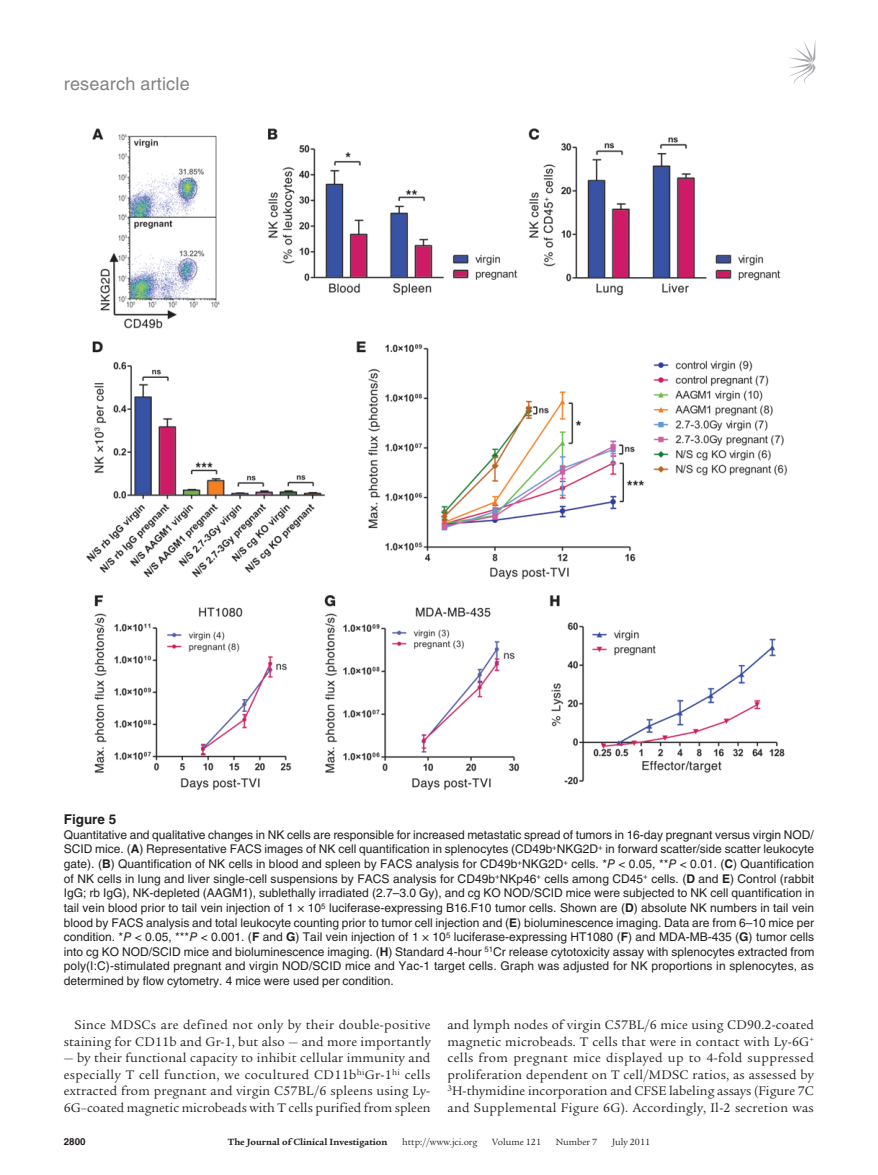
<style>
.page{position:relative;width:878px;height:1175px;background:#fff}
.page>*{position:absolute;margin:0;border:0;box-sizing:border-box;transform-origin:0 0}
.t1{font:18px "Helvetica LT Std";letter-spacing:.01em;color:#808285}
.t2{font:13.5px/16.5px "Legacy Serif Std";letter-spacing:.02em;color:#231f20;text-align:justify}
.t3{font:700 13.5px "Helvetica LT Std";color:#231f20}
.t4{font:12px/14.7px "Helvetica LT Std";color:#231f20;text-align:justify}
.t5{font:9.75px "Legacy Serif Std";color:#231f20}
.t6{font:700 9.75px "Legacy Serif Std";color:#231f20}
.t7{font:700 9.75px "Helvetica LT Std";color:#231f20}
.s1{font-weight:700}
.s2{font-style:italic}
</style>
<div class="page">
<svg style="left:789px;top:42px;width:26px;height:43px"></svg>
<img style="left:86px;top:128px;width:701px;height:662px">
<h1 class="t1" style="left:64px;top:73px;width:127px">research article</h1>
<p class="t3" style="left:64px;top:811px;width:54px">Figure 5</p>
<p class="t4" style="left:64px;top:827px;width:752px">Quantitative and qualitative changes in NK cells are responsible for increased metastatic spread of tumors in 16-day pregnant versus virgin NOD/ SCID mice. (<span class="s1">A</span>) Representative FACS images of NK cell quantification in splenocytes (CD49b<sup>+</sup>NKG2D<sup>+</sup> in forward scatter/side scatter leukocyte gate). (<span class="s1">B</span>) Quantification of NK cells in blood and spleen by FACS analysis for CD49b<sup>+</sup>NKG2D<sup>+</sup> cells. *<span class="s2">P</span> &lt; 0.05, **<span class="s2">P</span> &lt; 0.01. (<span class="s1">C</span>) Quantification of NK cells in lung and liver single-cell suspensions by FACS analysis for CD49b<sup>+</sup>NKp46<sup>+</sup> cells among CD45<sup>+</sup> cells. (<span class="s1">D</span> and <span class="s1">E</span>) Control (rabbit IgG; rb IgG), NK-depleted (AAGM1), sublethally irradiated (2.7–3.0 Gy), and cg KO NOD/SCID mice were subjected to NK cell quantification in tail vein blood prior to tail vein injection of 1 × 10<sup>5</sup> luciferase-expressing B16.F10 tumor cells. Shown are (<span class="s1">D</span>) absolute NK numbers in tail vein blood by FACS analysis and total leukocyte counting prior to tumor cell injection and (<span class="s1">E</span>) bioluminescence imaging. Data are from 6–10 mice per condition. *<span class="s2">P</span> &lt; 0.05, ***<span class="s2">P</span> &lt; 0.001. (<span class="s1">F</span> and <span class="s1">G</span>) Tail vein injection of 1 × 10<sup>5</sup> luciferase-expressing HT1080 (<span class="s1">F</span>) and MDA-MB-435 (<span class="s1">G</span>) tumor cells into cg KO NOD/SCID mice and bioluminescence imaging. (<span class="s1">H</span>) Standard 4-hour <sup>51</sup>Cr release cytotoxicity assay with splenocytes extracted from poly(I:C)-stimulated pregnant and virgin NOD/SCID mice and Yac-1 target cells. Graph was adjusted for NK proportions in splenocytes, as determined by flow cytometry. 4 mice were used per condition.</p>
<p class="t2" style="left:64px;top:1016px;width:368px;text-align:right">Since MDSCs are defined not only by their double-positive staining for CD11b and Gr-1, but also — and more importantly</p>
<p class="t2" style="left:64px;top:1049px;width:368px">— by their functional capacity to inhibit cellular immunity and especially T cell function, we cocultured CD11b<sup>hi</sup>Gr-1<sup>hi</sup> cells extracted from pregnant and virgin C57BL/6 spleens using Ly-6G–coated magnetic microbeads with T cells purified from spleen</p>
<p class="t2" style="left:447px;top:1016px;width:368px">and lymph nodes of virgin C57BL/6 mice using CD90.2-coated magnetic microbeads. T cells that were in contact with Ly-6G<sup>+ </sup>cells from pregnant mice displayed up to 4-fold suppressed proliferation dependent on T cell/MDSC ratios, as assessed by <sup>3</sup>H-thymidine incorporation and CFSE labeling assays (Figure 7C and Supplemental Figure 6G). Accordingly, Il-2 secretion was</p>
<p class="t7" style="left:64px;top:1135px;width:23px">2800</p>
<p class="t6" style="left:228px;top:1135px;width:161px">The Journal of Clinical Investigation</p>
<p class="t5" style="left:402px;top:1136px;width:77px">http://www.jci.org</p>
<p class="t5" style="left:492px;top:1136px;width:50px">Volume 121</p>
<p class="t5" style="left:555px;top:1136px;width:43px">Number 7</p>
<p class="t5" style="left:612px;top:1136px;width:40px">July 2011</p>
</div>
